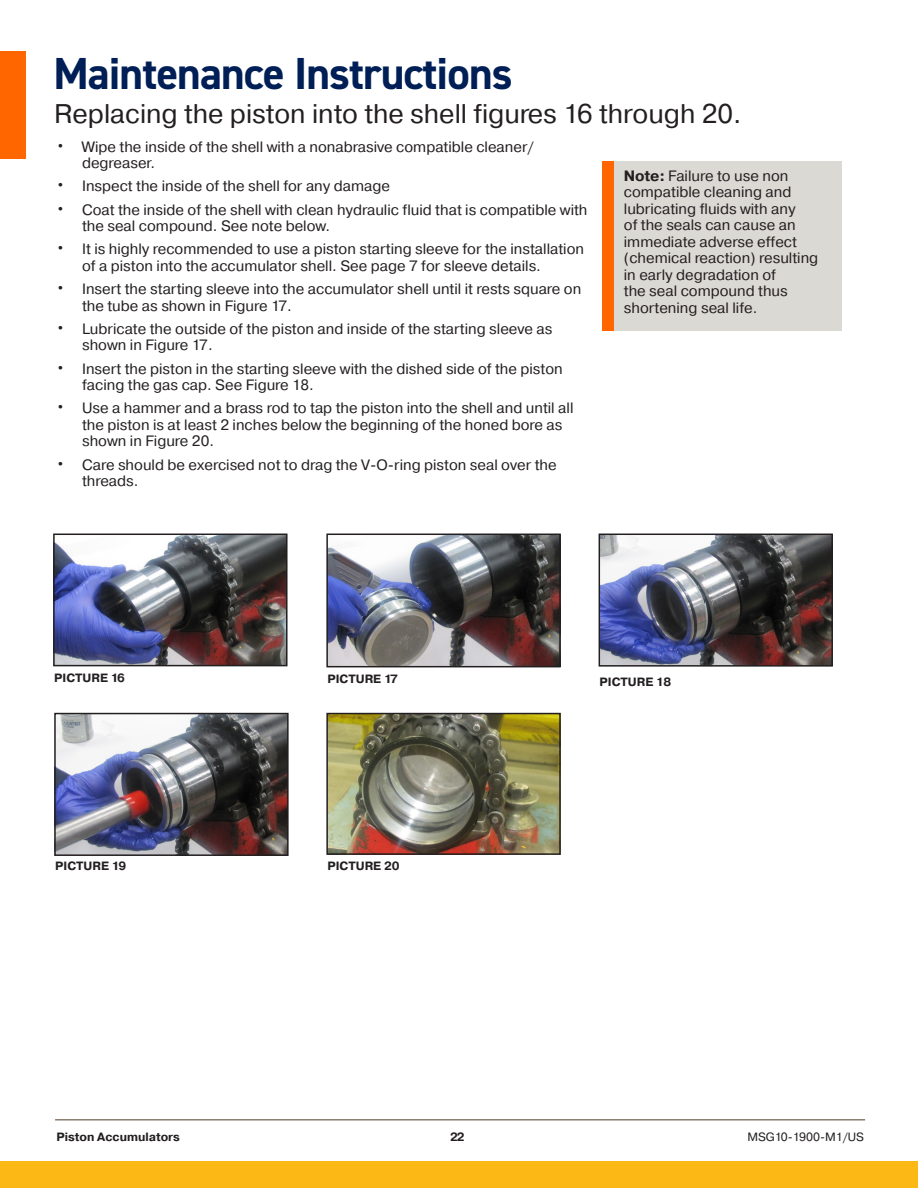
<style>
.page{position:relative;width:918px;height:1188px;background:#fff}
.page>*{position:absolute;margin:0;border:0;box-sizing:border-box;transform-origin:0 0}
.t1{font:700 45px "DIN2014";letter-spacing:-.02em;color:#001f56}
.t2{font:27px "Pragmatica";color:#231f20}
.text{font:15px/16.5px "Pragmatica";color:#231f20}
.t3{font:700 12px "Pragmatica";color:#231f20}
.t4{font:12px "Pragmatica";color:#231f20}
.s1{font-size:18px}
.s2{font-weight:700}
</style>
<div class="page">
<div style="left:0;top:1161px;width:918px;height:27px;background:#fcb814"></div>
<hr style="left:55px;top:1119px;width:810px;height:2px;background:#887d6e">
<div style="left:0;top:51px;width:25px;height:108px;background:#f60"></div>
<img style="left:56px;top:537px;width:229px;height:126px">
<div style="left:53px;top:534px;width:235px;height:132px;border:2px solid #231f20"></div>
<img style="left:602px;top:537px;width:228px;height:127px">
<div style="left:599px;top:534px;width:234px;height:133px;border:2px solid #231f20"></div>
<img style="left:329px;top:537px;width:229px;height:127px">
<div style="left:326px;top:534px;width:235px;height:133px;border:2px solid #231f20"></div>
<img style="left:57px;top:716px;width:229px;height:137px">
<div style="left:54px;top:713px;width:235px;height:143px;border:2px solid #231f20"></div>
<img style="left:329px;top:716px;width:229px;height:136px">
<div style="left:326px;top:713px;width:235px;height:142px;border:2px solid #231f20"></div>
<div style="left:604px;top:161px;width:238px;height:169px;background:#dbd9d4"></div>
<div style="left:603px;top:161px;width:11px;height:169px;background:#f60"></div>
<p class="t1" style="left:53px;top:44px;width:461px">Maintenance Instructions</p>
<p class="t2" style="left:54px;top:97px;width:689px">Replacing the piston into the shell figures 16 through 20.</p>
<p class="text" style="left:82px;top:139px;width:453px;text-indent:-27px"><span class="s1">•</span> Wipe the inside of the shell with a nonabrasive compatible cleaner/ degreaser.</p>
<p class="text" style="left:55px;top:178px;width:336px"><span class="s1">•</span> Inspect the inside of the shell for any damage</p>
<p class="text" style="left:82px;top:202px;width:507px;text-indent:-27px"><span class="s1">•</span> Coat the inside of the shell with clean hydraulic fluid that is compatible with the seal compound. See note below.</p>
<p class="text" style="left:82px;top:241px;width:504px;text-indent:-27px"><span class="s1">•</span> It is highly recommended to use a piston starting sleeve for the installation of a piston into the accumulator shell. See page 7 for sleeve details.</p>
<p class="text" style="left:82px;top:281px;width:501px;text-indent:-27px"><span class="s1">•</span> Insert the starting sleeve into the accumulator shell until it rests square on the tube as shown in Figure 17.</p>
<p class="text" style="left:82px;top:321px;width:472px;text-indent:-27px"><span class="s1">•</span> Lubricate the outside of the piston and inside of the starting sleeve as shown in Figure 17.</p>
<p class="text" style="left:82px;top:361px;width:482px;text-indent:-27px"><span class="s1">•</span> Insert the piston in the starting sleeve with the dished side of the piston facing the gas cap. See Figure 18.</p>
<p class="text" style="left:82px;top:400px;width:493px;text-indent:-27px"><span class="s1">•</span> Use a hammer and a brass rod to tap the piston into the shell and until all the piston is at least 2 inches below the beginning of the honed bore as shown in Figure 20.</p>
<p class="text" style="left:82px;top:457px;width:476px;text-indent:-27px"><span class="s1">•</span> Care should be exercised not to drag the V-O-ring piston seal over the threads.</p>
<p class="text" style="left:624px;top:168px;width:196px"><span class="s2">Note:</span> Failure to use non compatible cleaning and lubricating fluids with any<br>of the seals can cause an immediate adverse effect (chemical reaction) resulting in early degradation of<br>the seal compound thus shortening seal life.</p>
<p class="t3" style="left:54px;top:670px;width:72px">PICTURE 16</p>
<p class="t3" style="left:327px;top:671px;width:72px">PICTURE 17</p>
<p class="t3" style="left:600px;top:674px;width:73px">PICTURE 18</p>
<p class="t3" style="left:55px;top:858px;width:72px">PICTURE 19</p>
<p class="t3" style="left:327px;top:858px;width:74px">PICTURE 20</p>
<p class="t3" style="left:57px;top:1129px;width:125px">Piston Accumulators</p>
<p class="t3" style="left:450px;top:1129px;width:16px">22</p>
<p class="t4" style="left:747px;top:1129px;width:118px">MSG10-1900-M1/US</p>
</div>
